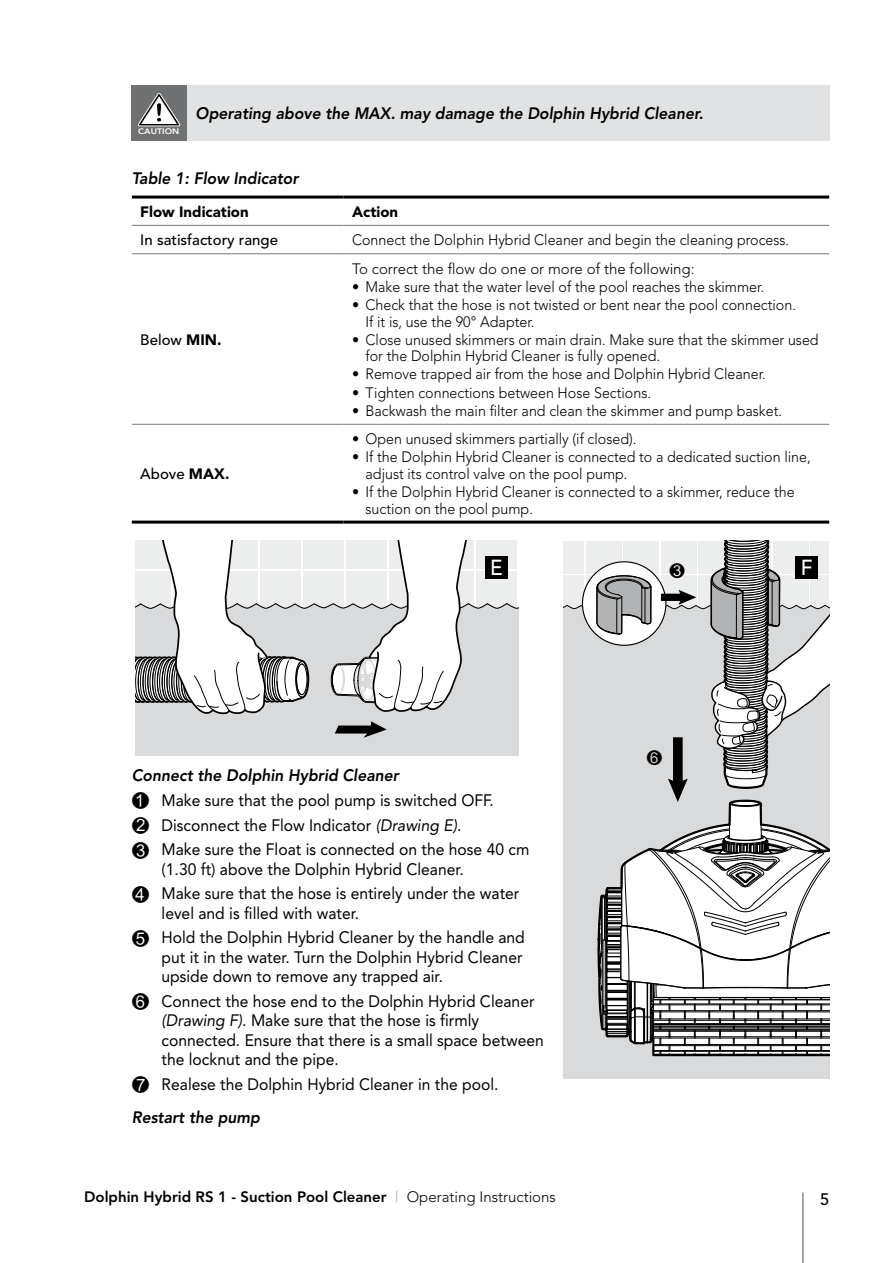
<style>
.page{position:relative;width:893px;height:1263px;background:#fff}
.page>*{position:absolute;margin:0;border:0;box-sizing:border-box;transform-origin:0 0}
.t1{font:500 21.6px "Avenir LT";color:#fff;scale:.95 1}
.t2{font:18.75px "Linotype Tapestry Circle";color:#000}
.t3{font:16.5px/24.6px "Avenir";color:#000;scale:.95 1}
.t4{font:italic 800 16.5px "Avenir LT";color:#000;scale:.95 1}
.t5{font:500 16.5px "Avenir LT";color:#000}
.t6{font:300 15px/16.5px "Avenir LT";color:#000;scale:.95 1}
.t7{font:800 15px "Avenir LT";color:#000}
.t8{font:300 15px "Avenir LT";color:#000}
.t9{font:500 15px "Avenir LT";color:#000}
.t10{font:900 15px "Avenir LT";color:#000}
.t11{font:800 7.95px "Avenir LT";color:#fff;scale:1.12 1}
.s1{font-weight:900}
.s2{font-family:"Linotype Tapestry Circle";font-size:21px}
.s3{font-family:"Avenir LT";font-style:italic}
.s4{font-weight:400;color:#b1b3b4}
.s5{font-weight:300}
</style>
<div class="page">
<hr style="left:802px;top:1192px;width:2px;height:71px;background:#87888a">
<div style="left:132px;top:85px;width:55px;height:55px;background:#707172"></div>
<div style="left:187px;top:85px;width:642px;height:55px;background:#e1e2e3"></div>
<svg style="left:138px;top:93px;width:42px;height:33px"></svg>
<hr style="left:132px;top:225px;width:212px;height:1px;background:#87888a">
<hr style="left:344px;top:225px;width:485px;height:1px;background:#87888a">
<hr style="left:132px;top:253px;width:212px;height:1px;background:#87888a">
<hr style="left:344px;top:253px;width:485px;height:1px;background:#87888a">
<hr style="left:132px;top:424px;width:212px;height:1px;background:#87888a">
<hr style="left:344px;top:424px;width:485px;height:1px;background:#87888a">
<hr style="left:132px;top:196px;width:212px;height:3px;background:#000">
<hr style="left:344px;top:196px;width:485px;height:3px;background:#000">
<hr style="left:132px;top:521px;width:212px;height:3px;background:#000">
<hr style="left:344px;top:521px;width:485px;height:3px;background:#000">
<div style="left:303px;top:541px;width:41px;height:28px;background:#eceded"></div>
<div style="left:303px;top:571px;width:41px;height:39px;background:#eceded"></div>
<div style="left:433px;top:541px;width:40px;height:28px;background:#eceded"></div>
<div style="left:476px;top:541px;width:41px;height:28px;background:#eceded"></div>
<div style="left:433px;top:571px;width:40px;height:39px;background:#eceded"></div>
<div style="left:476px;top:571px;width:41px;height:39px;background:#eceded"></div>
<div style="left:135px;top:602px;width:383px;height:153px;background:#d9dadb"></div>
<svg style="left:135px;top:541px;width:174px;height:177px"></svg>
<svg style="left:331px;top:541px;width:138px;height:173px"></svg>
<svg style="left:335px;top:721px;width:52px;height:17px"></svg>
<div style="left:485px;top:556px;width:22px;height:23px;background:#000"></div>
<div style="left:563px;top:541px;width:21px;height:32px;background:#eceded"></div>
<div style="left:586px;top:541px;width:35px;height:32px;background:#eceded"></div>
<div style="left:563px;top:575px;width:21px;height:34px;background:#eceded"></div>
<svg style="left:586px;top:575px;width:7px;height:10px"></svg>
<div style="left:563px;top:604px;width:33px;height:474px;background:#d9dadb"></div>
<svg style="left:582px;top:562px;width:84px;height:83px"></svg>
<div style="left:596px;top:1056px;width:233px;height:22px;background:#d9dadb"></div>
<svg style="left:596px;top:541px;width:234px;height:515px"></svg>
<div style="left:795px;top:556px;width:23px;height:23px;background:#000"></div>
<p class="t11" style="left:138px;top:127px;width:38px">CAUTION</p>
<p class="t4" style="left:196px;top:103px;width:536px">Operating above the MAX. may damage the Dolphin Hybrid Cleaner.</p>
<p class="t4" style="left:132px;top:169px;width:177px">Table 1: Flow Indicator</p>
<p class="t10" style="left:140px;top:203px;width:110px">Flow Indication</p>
<p class="t10" style="left:352px;top:203px;width:48px">Action</p>
<p class="t9" style="left:140px;top:231px;width:139px">In satisfactory range</p>
<p class="t6" style="left:352px;top:232px;width:462px">Connect the Dolphin Hybrid Cleaner and begin the cleaning process.</p>
<p class="t9" style="left:140px;top:331px;width:83px">Below <span class="s1">MIN.</span></p>
<p class="t9" style="left:140px;top:465px;width:91px">Above <span class="s1">MAX.</span></p>
<p class="t8" style="left:352px;top:260px;width:344px">To correct the flow do one or more of the following:</p>
<p class="t6" style="left:352px;top:278px;width:435px">• Make sure that the water level of the pool reaches the skimmer.</p>
<p class="t6" style="left:366px;top:297px;width:455px;text-indent:-13px">• Check that the hose is not twisted or bent near the pool connection.<br>If it is, use the 90° Adapter.</p>
<p class="t6" style="left:366px;top:331px;width:478px;text-indent:-13px">• Close unused skimmers or main drain. Make sure that the skimmer used for the Dolphin Hybrid Cleaner is fully opened.</p>
<p class="t6" style="left:352px;top:366px;width:437px">• Remove trapped air from the hose and Dolphin Hybrid Cleaner.</p>
<p class="t6" style="left:352px;top:384px;width:316px">• Tighten connections between Hose Sections.</p>
<p class="t6" style="left:352px;top:402px;width:454px">• Backwash the main filter and clean the skimmer and pump basket.</p>
<p class="t6" style="left:352px;top:431px;width:301px">• Open unused skimmers partially (if closed).</p>
<p class="t6" style="left:366px;top:449px;width:470px;text-indent:-13px">• If the Dolphin Hybrid Cleaner is connected to a dedicated suction line, adjust its control valve on the pool pump.</p>
<p class="t6" style="left:366px;top:484px;width:453px;text-indent:-13px">• If the Dolphin Hybrid Cleaner is connected to a skimmer, reduce the suction on the pool pump.</p>
<h1 class="t1" style="left:490px;top:554px;width:15px">E</h1>
<p class="t2" style="left:668px;top:561px;width:20px">3</p>
<p class="t2" style="left:645px;top:748px;width:20px">6</p>
<h1 class="t1" style="left:801px;top:554px;width:14px">F</h1>
<p class="t4" style="left:132px;top:766px;width:283px">Connect the Dolphin Hybrid Cleaner</p>
<p class="t3" style="left:130px;top:788px;width:422px"><span class="s2">1</span> Make sure that the pool pump is switched OFF.<br><span class="s2">2</span> Disconnect the Flow Indicator <span class="s3">(Drawing E)</span>.<br><span class="s2">3</span> Make sure the Float is connected on the hose 40 cm</p>
<p class="t3" style="left:130px;top:857px;width:411px;text-indent:31px">(1.30 ft) above the Dolphin Hybrid Cleaner.<br><span class="s2">4</span> Make sure that the hose is entirely under the water</p>
<p class="t3" style="left:130px;top:901px;width:417px;text-indent:31px">level and is filled with water.<br><span class="s2">5</span> Hold the Dolphin Hybrid Cleaner by the handle and</p>
<p class="t3" style="left:162px;top:947px;width:381px;line-height:19.5px">put it in the water. Turn the Dolphin Hybrid Cleaner upside down to remove any trapped air.</p>
<p class="t3" style="left:162px;top:991px;width:404px;line-height:19.5px;text-indent:-31px"><span class="s2">6</span> Connect the hose end to the Dolphin Hybrid Cleaner <span class="s3">(Drawing F)</span>. Make sure that the hose is firmly connected. Ensure that there is a small space between the locknut and the pipe.</p>
<p class="t3" style="left:130px;top:1072px;width:389px"><span class="s2">7</span> Realese the Dolphin Hybrid Cleaner in the pool.</p>
<p class="t4" style="left:132px;top:1108px;width:137px">Restart the pump</p>
<p class="t7" style="left:84px;top:1188px;width:473px">Dolphin Hybrid RS 1 - Suction Pool Cleaner <span class="s4">|</span> <span class="s5">Operating Instructions</span></p>
<p class="t5" style="left:820px;top:1190px;width:11px">5</p>
</div>
